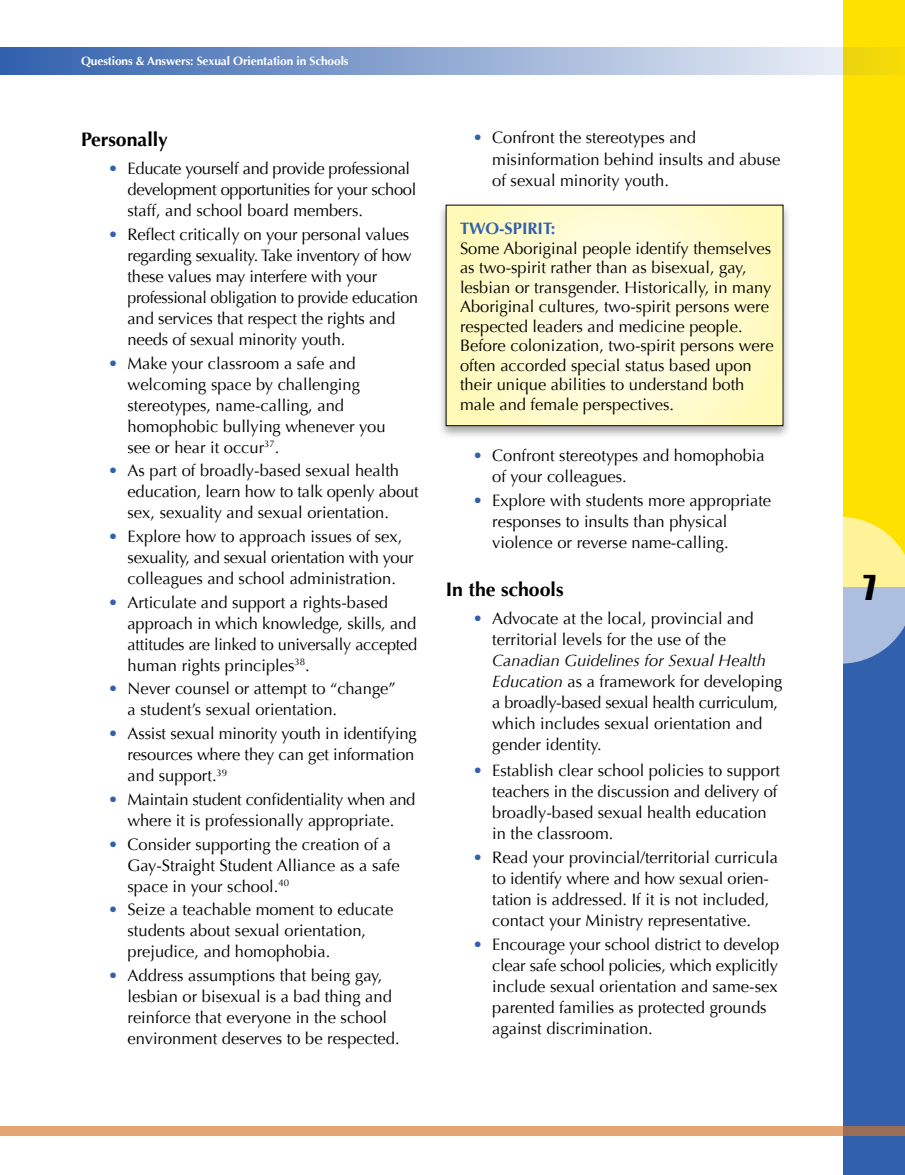
<style>
.page{position:relative;width:905px;height:1175px;background:#fff}
.page>*{position:absolute;margin:0;border:0;box-sizing:border-box;transform-origin:0 0}
.t1{font:31.5px "Impact";color:#000}
.t2{font:700 19.5px "Optima";color:#000}
.t3{font:16.5px/21px "Optima";color:#000}
.t4{font:16.5px/21px "Optima";letter-spacing:-.02em;color:#000}
.t5{font:700 16.5px "Optima";color:#3160ad}
.t6{font:700 12px "Optima";letter-spacing:-.01em;color:#fff}
.s1{color:#3160ad}
.s2{font-style:italic}
</style>
<div class="page">
<div style="left:843px;top:585px;width:61px;height:589px;background:#3160ad"></div>
<div style="left:843px;top:0;width:61px;height:586px;background:#ffe100"></div>
<div style="left:0;top:1126px;width:904px;height:10px;background:#e4a575"></div>
<svg style="left:843px;top:517px;width:61px;height:146px;background:#cbcfad"></svg>
<svg style="left:0;top:47px;width:891px;height:27px;background:#92a9c6"></svg>
<div style="left:437px;top:202px;width:354px;height:237px;background:#000;opacity:.35"></div>
<svg style="left:448px;top:207px;width:333px;height:217px;background:#fffbd1"></svg>
<div style="left:446px;top:205px;width:337px;height:221px;border:1px solid #000"></div>
<p class="t6" style="left:81px;top:54px;width:269px">Questions &amp; Answers: Sexual Orientation in Schools</p>
<p class="t2" style="left:81px;top:128px;width:88px">Personally</p>
<p class="t4" style="left:128px;top:158px;width:290px;text-indent:-20px"><span class="s1">•</span> Educate yourself and provide professional development opportunities for your school staff, and school board members.</p>
<p class="t3" style="left:127px;top:224px;width:292px;text-indent:-19px"><span class="s1">•</span> Reflect critically on your personal values regarding sexuality. Take inventory of how these values may interfere with your professional obligation to provide education and services that respect the rights and needs of sexual minority youth.</p>
<p class="t3" style="left:127px;top:352px;width:259px;text-indent:-20px"><span class="s1">•</span> Make your classroom a safe and welcoming space by challenging stereotypes, name-calling, and homophobic bullying whenever you see or hear it occur<sup>37</sup>.</p>
<p class="t3" style="left:128px;top:460px;width:292px;text-indent:-20px"><span class="s1">•</span> As part of broadly-based sexual health education, learn how to talk openly about sex, sexuality and sexual orientation.</p>
<p class="t3" style="left:128px;top:526px;width:288px;text-indent:-20px"><span class="s1">•</span> Explore how to approach issues of sex, sexuality, and sexual orientation with your colleagues and school administration.</p>
<p class="t3" style="left:127px;top:592px;width:291px;text-indent:-19px"><span class="s1">•</span> Articulate and support a rights-based approach in which knowledge, skills, and attitudes are linked to universally accepted human rights principles<sup>38</sup>.</p>
<p class="t3" style="left:128px;top:678px;width:270px;text-indent:-20px"><span class="s1">•</span> Never counsel or attempt to “change” a student’s sexual orientation.</p>
<p class="t3" style="left:128px;top:723px;width:290px;text-indent:-20px"><span class="s1">•</span> Assist sexual minority youth in identifying resources where they can get information and support.<sup>39</sup></p>
<p class="t4" style="left:108px;top:789px;width:309px;text-align:center"><span class="s1">•</span> Maintain student confidentiality when and where it is professionally appropriate.</p>
<p class="t3" style="left:128px;top:833px;width:273px;text-indent:-20px"><span class="s1">•</span> Consider supporting the creation of a<br>Gay-Straight Student Alliance as a safe space in your school.<sup>40</sup></p>
<p class="t3" style="left:128px;top:899px;width:267px;text-indent:-20px"><span class="s1">•</span> Seize a teachable moment to educate students about sexual orientation, prejudice, and homophobia.</p>
<p class="t3" style="left:128px;top:965px;width:273px;text-indent:-20px"><span class="s1">•</span> Address assumptions that being gay, lesbian or bisexual is a bad thing and reinforce that everyone in the school environment deserves to be respected.</p>
<p class="t3" style="left:492px;top:128px;width:289px;text-indent:-20px"><span class="s1">•</span> Confront the stereotypes and misinformation behind insults and abuse of sexual minority youth.</p>
<p class="t5" style="left:460px;top:219px;width:97px">TWO-SPIRIT:</p>
<p class="t3" style="left:460px;top:239px;width:315px;line-height:19.5px">Some Aboriginal people identify themselves as two-spirit rather than as bisexual, gay, lesbian or transgender. Historically, in many Aboriginal cultures, two-spirit persons were respected leaders and medicine people.<br>Before colonization, two-spirit persons were often accorded special status based upon their unique abilities to understand both male and female perspectives.</p>
<p class="t3" style="left:492px;top:445px;width:274px;text-indent:-20px"><span class="s1">•</span> Confront stereotypes and homophobia of your colleagues.</p>
<p class="t3" style="left:492px;top:490px;width:280px;text-indent:-20px"><span class="s1">•</span> Explore with students more appropriate responses to insults than physical violence or reverse name-calling.</p>
<p class="t2" style="left:446px;top:578px;width:119px">In the schools</p>
<p class="t3" style="left:472px;top:608px;width:282px;text-align:center"><span class="s1">•</span> Advocate at the local, provincial and territorial levels for the use of the</p>
<p class="t3" style="left:492px;top:650px;width:292px"><span class="s2">Canadian Guidelines for Sexual Health Education</span> as a framework for developing a broadly-based sexual health curriculum, which includes sexual orientation and gender identity.</p>
<p class="t3" style="left:492px;top:760px;width:289px;text-indent:-20px"><span class="s1">•</span> Establish clear school policies to support teachers in the discussion and delivery of broadly-based sexual health education in the classroom.</p>
<p class="t3" style="left:492px;top:847px;width:287px;text-indent:-20px"><span class="s1">•</span> Read your provincial/territorial curricula to identify where and how sexual orien&shy;tation is addressed. If it is not included, contact your Ministry representative.</p>
<p class="t3" style="left:492px;top:934px;width:288px;text-indent:-20px"><span class="s1">•</span> Encourage your school district to develop clear safe school policies, which explicitly include sexual orientation and same-sex parented families as protected grounds against discrimination.</p>
<h1 class="t1" style="left:863px;top:563px;width:14px">7</h1>
</div>
